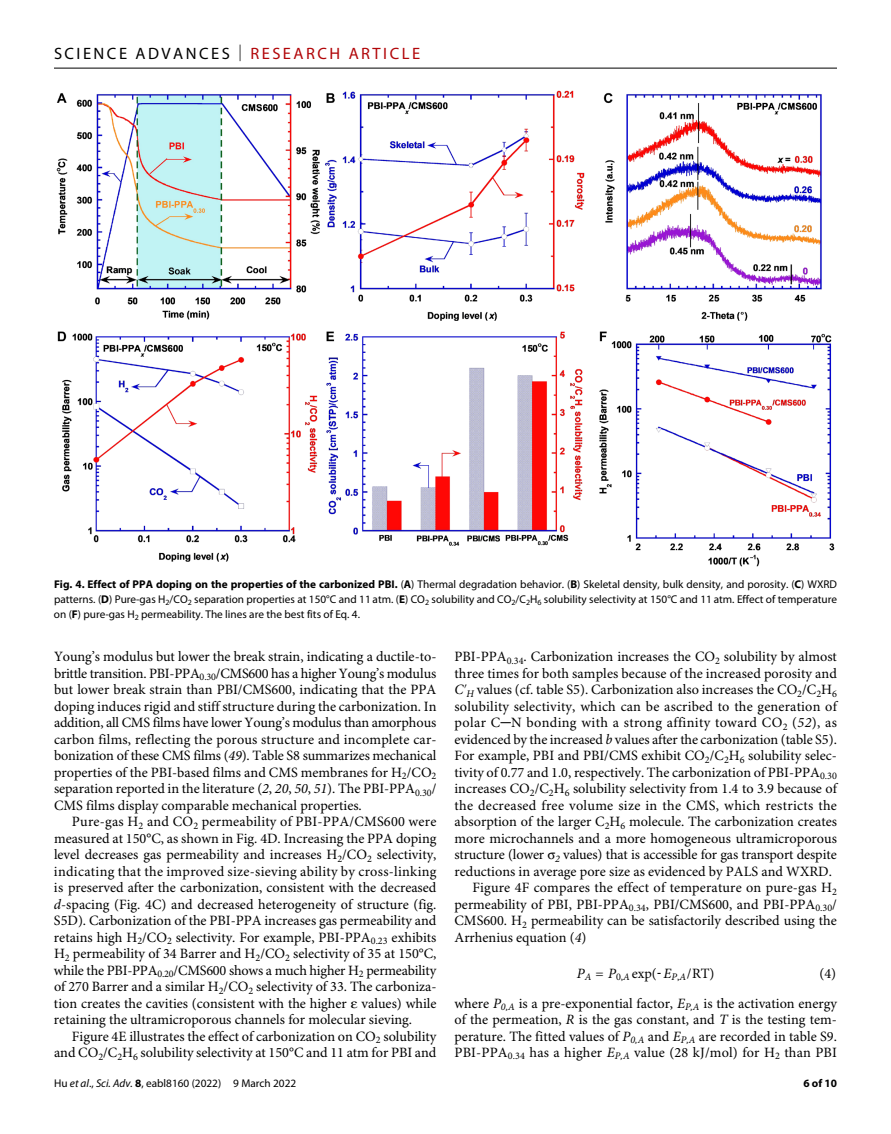
<style>
.page{position:relative;width:891px;height:1134px;background:#fff}
.page>*{position:absolute;margin:0;border:0;box-sizing:border-box;transform-origin:0 0}
.t1{font:16.5px "Myriad Pro";letter-spacing:.15em;color:#000}
.t2{font:14.25px/16.5px "Minion Pro";color:#000;text-align:justify}
.t3{font:14.25px "Minion Pro";letter-spacing:.02em;color:#000}
.t4{font:14.25px "Minion Pro";letter-spacing:.025em;color:#000}
.t5{font:11.25px/15px "Myriad Pro";color:#000;text-align:justify}
.t6{font:700 11.25px "Myriad Pro";color:#000}
.s1{font-weight:300}
.s2{color:#b10508}
.s3{font-weight:700}
.s4{font-style:italic}
.s5{font-family:"STIX General"}
</style>
<div class="page">
<hr style="left:54px;top:68px;width:783px;height:1px;background:#000">
<img style="left:57px;top:90px;width:777px;height:476px">
<p class="t1" style="left:54px;top:40px;width:368px">SCIENCE ADVANCES <span class="s1">|</span> <span class="s2">RESEARCH ARTICLE</span></p>
<p class="t5" style="left:54px;top:577px;width:785px"><span class="s3">Fig. 4. Effect of PPA doping on the properties of the carbonized PBI.</span> (<span class="s3">A</span>) Thermal degradation behavior. (<span class="s3">B</span>) Skeletal density, bulk density, and porosity. (<span class="s3">C</span>) WXRD patterns. (<span class="s3">D</span>) Pure-gas H<sub>2</sub>/CO<sub>2</sub> separation properties at 150°C and 11 atm. (<span class="s3">E</span>) CO<sub>2</sub> solubility and CO<sub>2</sub>/C<sub>2</sub>H<sub>6</sub> solubility selectivity at 150°C and 11 atm. Effect of temperature on (<span class="s3">F</span>) pure-gas H<sub>2</sub> permeability. The lines are the best fits of Eq. 4.</p>
<p class="t2" style="left:54px;top:650px;width:384px">Young’s modulus but lower the break strain, indicating a ductile-to&shy;brittle transition. PBI-PPA<sub>0.30</sub>/CMS600 has a higher Young’s modulus but lower break strain than PBI/CMS600, indicating that the PPA doping induces rigid and stiff structure during the carbonization. In addition, all CMS films have lower Young’s modulus than amorphous carbon films, reflecting the porous structure and incomplete car&shy;bonization of these CMS films (<span class="s4">49</span>). Table S8 summarizes mechanical properties of the PBI-based films and CMS membranes for H<sub>2</sub>/CO<sub>2 </sub>separation reported in the literature (<span class="s4">2</span>, <span class="s4">20</span>, <span class="s4">50</span>, <span class="s4">51</span>). The PBI-PPA<sub>0.30</sub>/ CMS films display comparable mechanical properties.</p>
<p class="t2" style="left:54px;top:815px;width:384px;text-indent:18px">Pure-gas H<sub>2</sub> and CO<sub>2</sub> permeability of PBI-PPA/CMS600 were measured at 150°C, as shown in Fig. 4D. Increasing the PPA doping level decreases gas permeability and increases H<sub>2</sub>/CO<sub>2</sub> selectivity, indicating that the improved size-sieving ability by cross-linking is preserved after the carbonization, consistent with the decreased <span class="s4">d</span>-spacing (Fig. 4C) and decreased heterogeneity of structure (fig.<br>S5D). Carbonization of the PBI-PPA increases gas permeability and retains high H<sub>2</sub>/CO<sub>2</sub> selectivity. For example, PBI-PPA<sub>0.23</sub> exhibits H<sub>2</sub> permeability of 34 Barrer and H<sub>2</sub>/CO<sub>2</sub> selectivity of 35 at 150°C, while the PBI-PPA<sub>0.20</sub>/CMS600 shows a much higher H<sub>2</sub> permeability of 270 Barrer and a similar H<sub>2</sub>/CO<sub>2</sub> selectivity of 33. The carboniza&shy;tion creates the cavities (consistent with the higher values) while retaining the ultramicroporous channels for molecular sieving.</p>
<p class="t2" style="left:54px;top:1029px;width:384px;text-align:right">Figure 4E illustrates the effect of carbonization on CO<sub>2</sub> solubility and CO<sub>2</sub>/C<sub>2</sub>H<sub>6</sub> solubility selectivity at 150°C and 11 atm for PBI and</p>
<p class="t5" style="left:54px;top:1076px;width:244px">Hu <span class="s4">et al</span>., <span class="s4">Sci. Adv.</span> <span class="s3">8</span>, eabl8160 (2022) 9 March 2022</p>
<p class="t2" style="left:454px;top:650px;width:384px">PBI-PPA<sub>0.34</sub>. Carbonization increases the CO<sub>2</sub> solubility by almost</p>
<p class="t2" style="left:455px;top:666px;width:384px">three times for both samples because of the increased porosity and</p>
<p class="t2" style="left:455px;top:683px;width:384px"><span class="s4">C</span>′<sub>H</sub> values (cf. table S5). Carbonization also increases the CO<sub>2</sub>/C<sub>2</sub>H<sub>6</sub></p>
<p class="t2" style="left:455px;top:699px;width:384px">solubility selectivity, which can be ascribed to the generation of</p>
<p class="t4" style="left:455px;top:714px;width:384px">polar C<span class="s5">─</span>N bonding with a strong affinity toward CO<sub>2</sub> (<span class="s4">52</span>), as</p>
<p class="t2" style="left:454px;top:732px;width:384px">evidenced by the increased <span class="s4">b</span> values after the carbonization (table S5).</p>
<p class="t2" style="left:454px;top:749px;width:384px">For example, PBI and PBI/CMS exhibit CO<sub>2</sub>/C<sub>2</sub>H<sub>6</sub> solubility selec-</p>
<p class="t2" style="left:454px;top:765px;width:384px">tivity of 0.77 and 1.0, respectively. The carbonization of PBI-PPA<sub>0.30</sub></p>
<p class="t2" style="left:455px;top:782px;width:384px">increases CO<sub>2</sub>/C<sub>2</sub>H<sub>6</sub> solubility selectivity from 1.4 to 3.9 because of</p>
<p class="t3" style="left:455px;top:796px;width:384px">the decreased free volume size in the CMS, which restricts the</p>
<p class="t2" style="left:455px;top:815px;width:384px">absorption of the larger C<sub>2</sub>H<sub>6</sub> molecule. The carbonization creates</p>
<p class="t2" style="left:454px;top:831px;width:384px">more microchannels and a more homogeneous ultramicroporous</p>
<p class="t2" style="left:454px;top:848px;width:384px">structure (lower ▲<sub>2</sub> values) that is accessible for gas transport despite</p>
<p class="t2" style="left:454px;top:864px;width:379px">reductions in average pore size as evidenced by PALS and WXRD.</p>
<p class="t2" style="left:472px;top:881px;width:366px">Figure 4F compares the effect of temperature on pure-gas H<sub>2</sub></p>
<p class="t2" style="left:455px;top:897px;width:384px">permeability of PBI, PBI-PPA<sub>0.34</sub>, PBI/CMS600, and PBI-PPA<sub>0.30</sub>/</p>
<p class="t2" style="left:455px;top:914px;width:384px">CMS600. H<sub>2</sub> permeability can be satisfactorily described using the</p>
<p class="t2" style="left:454px;top:930px;width:134px">Arrhenius equation (<span class="s4">4</span>)</p>
<p class="t2" style="left:577px;top:966px;width:139px"><span class="s4">P</span><sub>A</sub> = <span class="s4">P</span><sub>0,</sub><sub>A</sub> exp(‐ <span class="s4">E</span><sub>P</sub><sub>,</sub><sub>A</sub>/RT)</p>
<p class="t2" style="left:455px;top:960px;width:384px;line-height:30px;text-align:right">(4)<br>where <span class="s4">P</span><sub>0,A</sub> is a pre-exponential factor, <span class="s4">E</span><sub>P,A</sub> is the activation energy</p>
<p class="t2" style="left:454px;top:1013px;width:384px">of the permeation, <span class="s4">R</span> is the gas constant, and <span class="s4">T</span> is the testing tem&shy;perature. The fitted values of <span class="s4">P</span><sub>0,A</sub> and <span class="s4">E</span><sub>P,A</sub> are recorded in table S9.<br>PBI-PPA<sub>0.34</sub> has a higher <span class="s4">E</span><sub>P,A</sub> value (28 kJ/mol) for H<sub>2</sub> than PBI</p>
<p class="t6" style="left:803px;top:1074px;width:35px">6 of 10</p>
</div>
